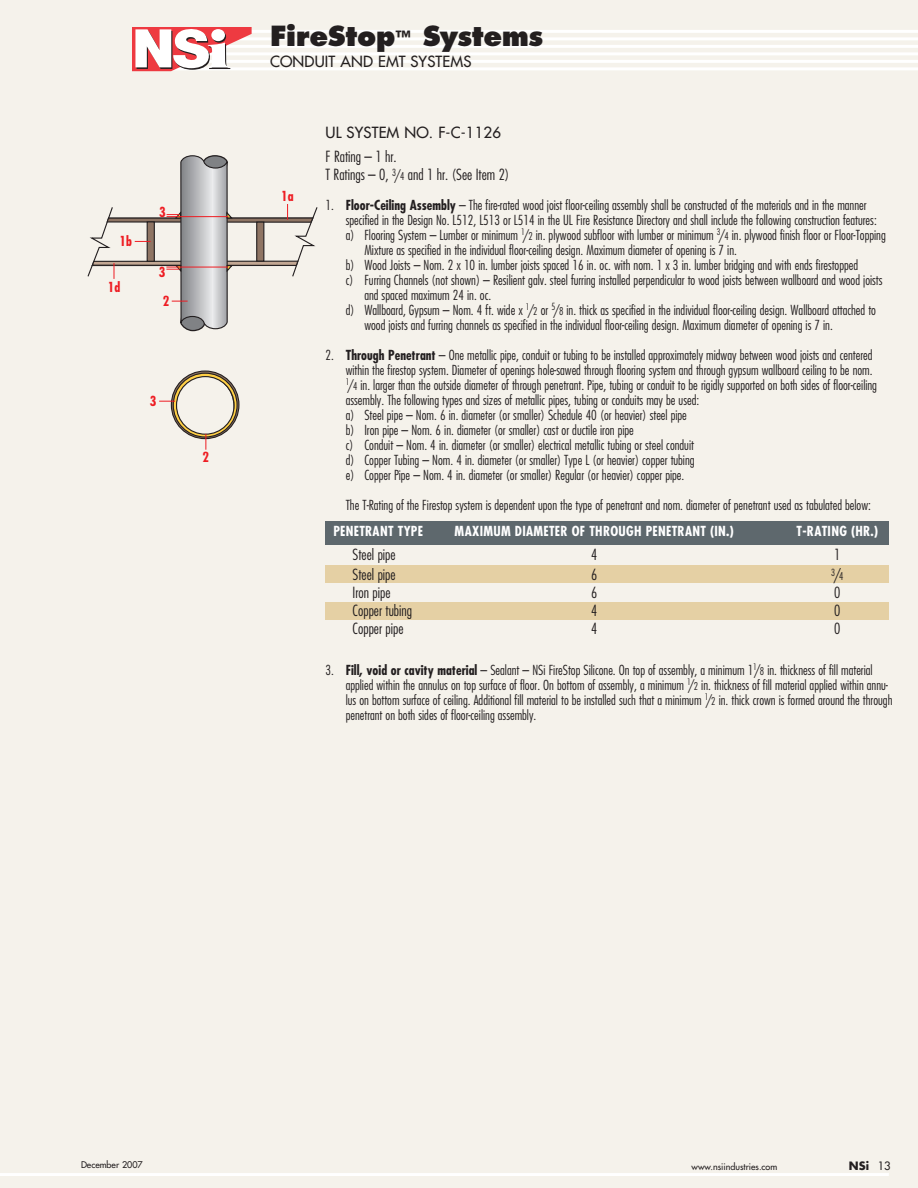
<style>
.page{position:relative;width:918px;height:1188px;background:#f5f2eb}
.page>*{position:absolute;margin:0;border:0;box-sizing:border-box;transform-origin:0 0}
.t1{font:800 27px "Futura";letter-spacing:-.01em;color:#231f20}
.t2{font:300 condensed 15px/18px "Futura";color:#231f20}
.t3{font:15px "Futura";letter-spacing:.01em;color:#231f20}
.t4{font:300 condensed 13.5px/15px "Futura";color:#231f20}
.t5{font:700 condensed 13.5px "Futura";letter-spacing:.02em;color:#fff}
.t6{font:700 condensed 13.5px "Futura";color:#ee1d23}
.t7{font:700 11.25px "Futura";color:#231f20}
.t8{font:300 condensed 9.6px "Futura";color:#231f20}
.t9{font:9px "Futura";color:#231f20}
.s1{font-size:16.5px}
.s2{font-size:13.5px}
.s3{font-size:10.5px}
.s4{font-weight:700}
.s5{font-size:15px}
.s6{font-weight:400}
</style>
<div class="page">
<div style="left:326px;top:521px;width:563px;height:24px;background:#5e686d"></div>
<div style="left:326px;top:566px;width:563px;height:17px;background:#e5d0a4"></div>
<div style="left:326px;top:602px;width:563px;height:18px;background:#e5d0a4"></div>
<hr style="left:0;top:1173px;width:889px;height:3px;background:#fff">
<svg style="left:87px;top:155px;width:231px;height:295px"></svg>
<hr style="left:166px;top:267px;width:62px;height:1px;background:#ee1d23">
<hr style="left:138px;top:30px;width:780px;height:3px;background:#fff">
<hr style="left:138px;top:37px;width:780px;height:3px;background:#fff">
<hr style="left:138px;top:45px;width:780px;height:3px;background:#fff">
<hr style="left:138px;top:52px;width:780px;height:3px;background:#fff">
<hr style="left:138px;top:60px;width:780px;height:3px;background:#fff">
<hr style="left:138px;top:67px;width:780px;height:3px;background:#fff">
<svg style="left:132px;top:27px;width:120px;height:44px"></svg>
<p class="t6" style="left:120px;top:232px;width:14px">1b</p>
<p class="t6" style="left:108px;top:278px;width:14px">1d</p>
<p class="t6" style="left:159px;top:203px;width:8px">3</p>
<p class="t6" style="left:159px;top:263px;width:8px">3</p>
<p class="t6" style="left:163px;top:292px;width:8px">2</p>
<p class="t6" style="left:150px;top:392px;width:8px">3</p>
<p class="t6" style="left:202px;top:449px;width:8px">2</p>
<h1 class="t1" style="left:270px;top:20px;width:275px">FireStop<span class="s1">™</span> Systems</h1>
<p class="t3" style="left:270px;top:52px;width:44px">Conduit</p>
<p class="t3" style="left:340px;top:52px;width:133px">and EMT Systems</p>
<p class="t6" style="left:281px;top:188px;width:14px">1a</p>
<p class="t3" style="left:326px;top:123px;width:177px">UL System No. F-C-1126</p>
<p class="t2" style="left:326px;top:147px;width:185px">F Rating – 1 hr.<br>T Ratings – 0, <sup>3</sup><span class="s2">/</span><span class="s3">4</span> and 1 hr. (See Item 2)</p>
<p class="t4" style="left:326px;top:197px;width:543px">1. <span class="s4">Floor-Ceiling Assembly</span> – The fire-rated wood joist floor-ceiling assembly shall be constructed of the materials and in the manner</p>
<p class="t4" style="left:346px;top:212px;width:533px">specified in the Design No. L512, L513 or L514 in the UL Fire Resistance Directory and shall include the following construction features:</p>
<p class="t4" style="left:346px;top:227px;width:541px">a) Flooring System – Lumber or minimum <sup>1</sup>/<span class="s3">2</span> in. plywood subfloor with lumber or minimum <sup>3</sup>/<span class="s3">4</span> in. plywood finish floor or Floor-Topping</p>
<p class="t4" style="left:364px;top:242px;width:374px">Mixture as specified in the individual floor-ceiling design. Maximum diameter of opening is 7 in.</p>
<p class="t4" style="left:346px;top:257px;width:514px">b) Wood Joists – Nom. 2 x 10 in. lumber joists spaced 16 in. oc. with nom. 1 x 3 in. lumber bridging and with ends firestopped</p>
<p class="t4" style="left:346px;top:272px;width:538px">c) Furring Channels (not shown) – Resilient galv. steel furring installed perpendicular to wood joists between wallboard and wood joists</p>
<p class="t4" style="left:364px;top:287px;width:128px">and spaced maximum 24 in. oc.</p>
<p class="t4" style="left:346px;top:302px;width:532px">d) Wallboard, Gypsum – Nom. 4 ft. wide x <sup>1</sup>/<span class="s3">2</span> or <sup>5</sup>/<span class="s3">8</span> in. thick as specified in the individual floor-ceiling design. Wallboard attached to</p>
<p class="t4" style="left:364px;top:317px;width:470px">wood joists and furring channels as specified in the individual floor-ceiling design. Maximum diameter of opening is 7 in.</p>
<p class="t4" style="left:346px;top:347px;width:533px;text-indent:-20px">2. <span class="s4">Through Penetrant</span> – One metallic pipe, conduit or tubing to be installed approximately midway between wood joists and centered within the firestop system. Diameter of openings hole-sawed through flooring system and through gypsum wallboard ceiling to be nom.<br><sup>1</sup>/<span class="s3">4</span> in. larger than the outside diameter of through penetrant. Pipe, tubing or conduit to be rigidly supported on both sides of floor-ceiling assembly. The following types and sizes of metallic pipes, tubing or conduits may be used:<br>a) Steel pipe – Nom. 6 in. diameter (or smaller) Schedule 40 (or heavier) steel pipe<br>b) Iron pipe – Nom. 6 in. diameter (or smaller) cast or ductile iron pipe<br>c) Conduit – Nom. 4 in. diameter (or smaller) electrical metallic tubing or steel conduit<br>d) Copper Tubing – Nom. 4 in. diameter (or smaller) Type L (or heavier) copper tubing<br>e) Copper Pipe – Nom. 4 in. diameter (or smaller) Regular (or heavier) copper pipe.</p>
<p class="t4" style="left:346px;top:497px;width:527px">The T-Rating of the Firestop system is dependent upon the type of penetrant and nom. diameter of penetrant used as tabulated below:</p>
<p class="t5" style="left:333px;top:523px;width:14px">Penet</p>
<p class="t5" style="left:365px;top:523px;width:16px">rant</p>
<p class="t5" style="left:398px;top:523px;width:18px">Type</p>
<p class="t5" style="left:455px;top:523px;width:39px">Maximum</p>
<p class="t5" style="left:515px;top:523px;width:19px">Diamete</p>
<p class="t5" style="left:561px;top:523px;width:100px">r of Through Penet</p>
<p class="t5" style="left:678px;top:523px;width:16px">rant</p>
<p class="t5" style="left:710px;top:523px;width:25px">(In.)</p>
<p class="t5" style="left:797px;top:523px;width:83px">T-Rating (hr.)</p>
<p class="t2" style="left:353px;top:546px;width:44px">Steel pipe</p>
<p class="t2" style="left:591px;top:546px;width:8px">4</p>
<p class="t2" style="left:834px;top:546px;width:8px">1</p>
<p class="t2" style="left:353px;top:566px;width:44px">Steel pipe</p>
<p class="t2" style="left:591px;top:566px;width:8px">6</p>
<p class="t8" style="left:831px;top:567px;width:14px">3<span class="s5">/</span><span class="s3">4</span></p>
<p class="t2" style="left:353px;top:584px;width:39px">Iron pipe</p>
<p class="t2" style="left:591px;top:584px;width:8px">6</p>
<p class="t2" style="left:834px;top:584px;width:8px">0</p>
<p class="t2" style="left:353px;top:602px;width:61px">Copper tubing</p>
<p class="t2" style="left:591px;top:602px;width:8px">4</p>
<p class="t2" style="left:834px;top:602px;width:8px">0</p>
<p class="t2" style="left:353px;top:620px;width:52px">Copper pipe</p>
<p class="t2" style="left:591px;top:620px;width:8px">4</p>
<p class="t2" style="left:834px;top:620px;width:8px">0</p>
<p class="t4" style="left:346px;top:662px;width:548px;text-indent:-20px">3. <span class="s4">Fill, void or cavity material</span> – Sealant – NSi FireStop Silicone. On top of assembly, a minimum 1<sup>1</sup>/<span class="s3">8</span> in. thickness of fill material applied within the annulus on top surface of floor. On bottom of assembly, a minimum <sup>1</sup>/<span class="s3">2</span> in. thickness of fill material applied within annu&shy;lus on bottom surface of ceiling. Additional fill material to be installed such that a minimum <sup>1</sup>/<span class="s3">2</span> in. thick crown is formed around the through penetrant on both sides of floor-ceiling assembly.</p>
<p class="t9" style="left:81px;top:1159px;width:63px">December 2007</p>
<p class="t9" style="left:692px;top:1161px;width:87px">www.nsiindustries.com</p>
<p class="t7" style="left:849px;top:1158px;width:43px">NSi <span class="s6">13</span></p>
</div>
